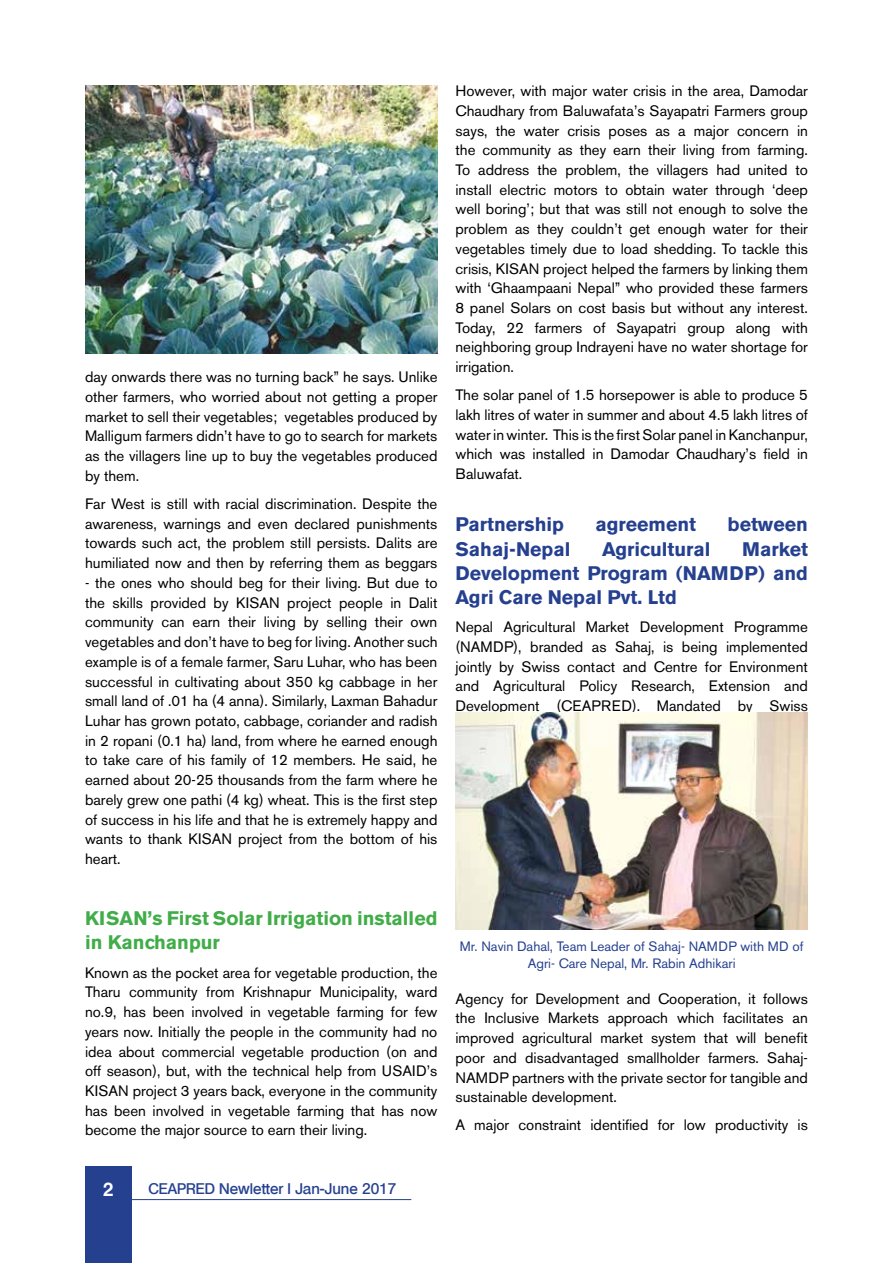
<style>
.page{position:relative;width:893px;height:1263px;background:#fff}
.page>*{position:absolute;margin:0;border:0;box-sizing:border-box;transform-origin:0 0}
.t1{font:700 19.5px/24.2px "Akzidenz Grotesk BE";color:#25408f;text-align:justify}
.t2{font:700 19.5px/24.2px "Akzidenz Grotesk BE";color:#41ad49}
.t3{font:700 18px "Olympia";color:#fff}
.t4{font:15px/19.8px "Akzidenz Grotesk BE";color:#000;text-align:justify}
.t5{font:600 15px "Olympia";color:#25408f}
.t6{font:13.5px/16.5px "Akzidenz Grotesk BE";color:#25408f;text-align:center}
</style>
<div class="page">
<img style="left:85px;top:85px;width:352px;height:269px">
<div style="left:85px;top:1167px;width:47px;height:96px;background:#25408f"></div>
<hr style="left:130px;top:1199px;width:281px;height:1px;background:#25408f">
<img style="left:455px;top:713px;width:353px;height:216px">
<p class="t4" style="left:85px;top:367px;width:354px">day onwards there was no turning back” he says. Unlike other farmers, who worried about not getting a proper market to sell their vegetables; vegetables produced by Malligum farmers didn’t have to go to search for markets as the villagers line up to buy the vegetables produced by them.</p>
<p class="t4" style="left:85px;top:494px;width:354px">Far West is still with racial discrimination. Despite the awareness, warnings and even declared punishments towards such act, the problem still persists. Dalits are humiliated now and then by referring them as beggars</p>
<p class="t4" style="left:85px;top:573px;width:354px">- the ones who should beg for their living. But due to the skills provided by KISAN project people in Dalit community can earn their living by selling their own vegetables and don’t have to beg for living. Another such example is of a female farmer, Saru Luhar, who has been successful in cultivating about 350 kg cabbage in her small land of .01 ha (4 anna). Similarly, Laxman Bahadur Luhar has grown potato, cabbage, coriander and radish in 2 ropani (0.1 ha) land, from where he earned enough to take care of his family of 12 members. He said, he earned about 20-25 thousands from the farm where he barely grew one pathi (4 kg) wheat. This is the first step of success in his life and that he is extremely happy and wants to thank KISAN project from the bottom of his heart.</p>
<p class="t4" style="left:455px;top:81px;width:354px">However, with major water crisis in the area, Damodar Chaudhary from Baluwafata’s Sayapatri Farmers group says, the water crisis poses as a major concern in the community as they earn their living from farming.<br>To address the problem, the villagers had united to install electric motors to obtain water through ‘deep well boring’; but that was still not enough to solve the problem as they couldn’t get enough water for their vegetables timely due to load shedding. To tackle this crisis, KISAN project helped the farmers by linking them with ‘Ghaampaani Nepal” who provided these farmers 8 panel Solars on cost basis but without any interest.<br>Today, 22 farmers of Sayapatri group along with neighboring group Indrayeni have no water shortage for irrigation.</p>
<p class="t4" style="left:455px;top:385px;width:354px">The solar panel of 1.5 horsepower is able to produce 5 lakh litres of water in summer and about 4.5 lakh litres of water in winter. This is the first Solar panel in Kanchanpur, which was installed in Damodar Chaudhary’s field in Baluwafat.</p>
<h1 class="t1" style="left:455px;top:513px;width:110px">Partnership</h1>
<h1 class="t1" style="left:595px;top:513px;width:102px">agreement</h1>
<h1 class="t1" style="left:727px;top:513px;width:82px">between</h1>
<h1 class="t1" style="left:455px;top:537px;width:116px">Sahaj-Nepal</h1>
<h1 class="t1" style="left:602px;top:537px;width:110px">Agricultural</h1>
<h1 class="t1" style="left:455px;top:537px;width:354px;text-indent:287px">Market Development Program (NAMDP) and Agri Care Nepal Pvt. Ltd</h1>
<p class="t4" style="left:455px;top:617px;width:354px">Nepal Agricultural Market Development Programme (NAMDP), branded as Sahaj, is being implemented jointly by Swiss contact and Centre for Environment and Agricultural Policy Research, Extension and Development (CEAPRED). Mandated by Swiss</p>
<h1 class="t2" style="left:85px;top:906px;width:354px">KISAN’s First Solar Irrigation installed in Kanchanpur</h1>
<p class="t4" style="left:85px;top:962px;width:354px">Known as the pocket area for vegetable production, the Tharu community from Krishnapur Municipality, ward no.9, has been involved in vegetable farming for few years now. Initially the people in the community had no idea about commercial vegetable production (on and off season), but, with the technical help from USAID’s KISAN project 3 years back, everyone in the community has been involved in vegetable farming that has now become the major source to earn their living.</p>
<p class="t3" style="left:103px;top:1179px;width:12px">2</p>
<p class="t5" style="left:148px;top:1180px;width:250px">CEAPRED Newletter I Jan-June 2017</p>
<p class="t6" style="left:460px;top:938px;width:345px">Mr. Navin Dahal, Team Leader of Sahaj- NAMDP with MD of<br>Agri- Care Nepal, Mr. Rabin Adhikari</p>
<p class="t4" style="left:455px;top:989px;width:354px">Agency for Development and Cooperation, it follows the Inclusive Markets approach which facilitates an improved agricultural market system that will benefit poor and disadvantaged smallholder farmers. Sahaj-NAMDP partners with the private sector for tangible and sustainable development.</p>
<p class="t4" style="left:455px;top:1115px;width:354px">A major constraint identified for low productivity is</p>
</div>
